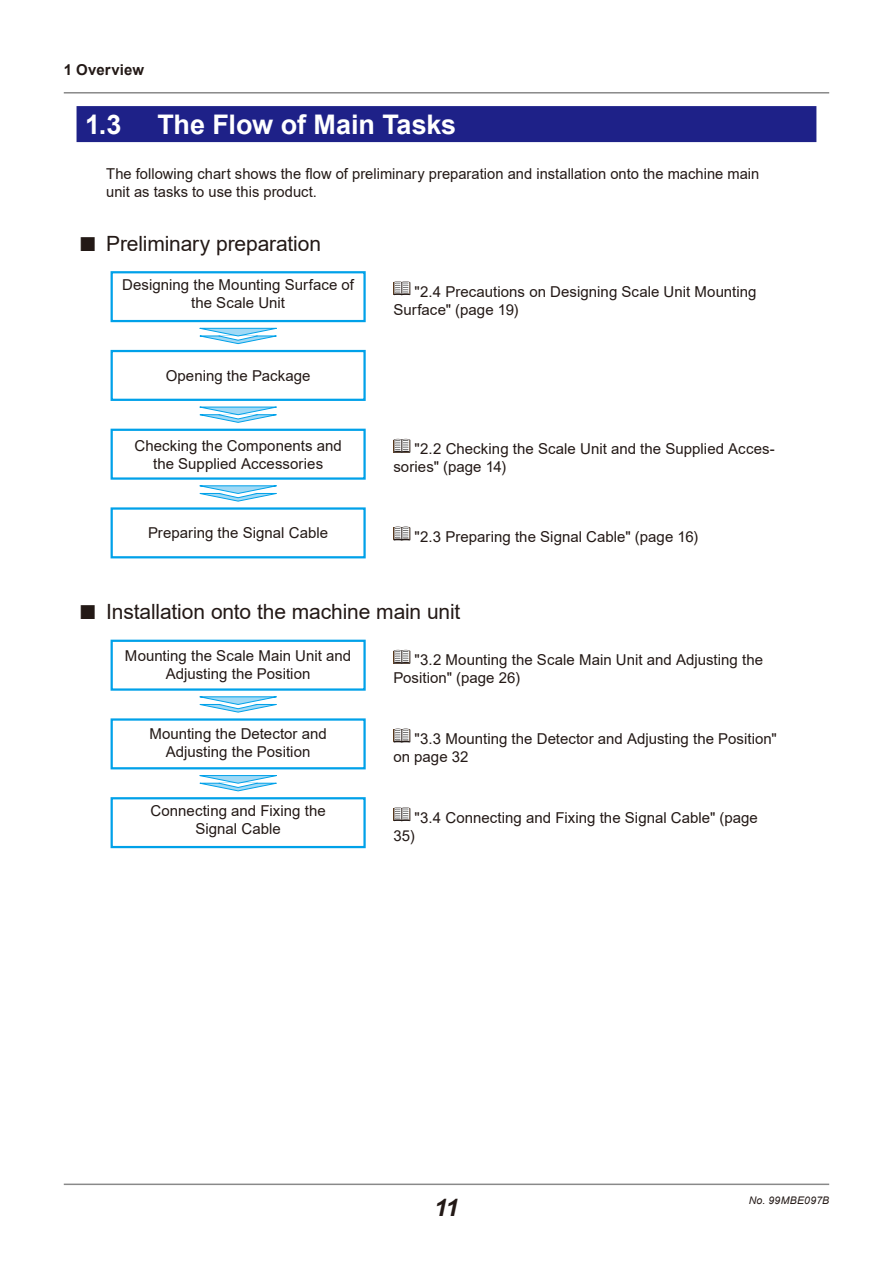
<style>
.page{position:relative;width:893px;height:1263px;background:#fff}
.page>*{position:absolute;margin:0;border:0;box-sizing:border-box;transform-origin:0 0}
.t1{font:700 27px "Arial";letter-spacing:-.005em;color:#fff}
.t2{font:italic 700 24px "Arial";color:#231916}
.t3{font:21px "Arial";letter-spacing:-.01em;color:#231916}
.t4{font:15px/18px "Arial";letter-spacing:.005em;color:#231916}
.t5{font:700 15px "Arial";letter-spacing:.01em;color:#231916}
.t6{font:italic 10.5px "Arial";letter-spacing:.03em;color:#231916}
.s1{font-size:30px}
</style>
<div class="page">
<hr style="left:64px;top:92px;width:765px;height:2px;background:#898989">
<hr style="left:64px;top:1183px;width:765px;height:2px;background:#898989">
<div style="left:77px;top:106px;width:739px;height:36px;background:#1e2188"></div>
<div style="left:111px;top:271px;width:255px;height:51px;border:2px solid #00a1e9"></div>
<svg style="left:393px;top:281px;width:17px;height:14px"></svg>
<svg style="left:199px;top:327px;width:78px;height:17px"></svg>
<div style="left:111px;top:350px;width:255px;height:51px;border:2px solid #00a1e9"></div>
<svg style="left:199px;top:406px;width:78px;height:17px"></svg>
<div style="left:111px;top:429px;width:255px;height:51px;border:2px solid #00a1e9"></div>
<svg style="left:393px;top:439px;width:17px;height:14px"></svg>
<svg style="left:199px;top:485px;width:78px;height:17px"></svg>
<div style="left:111px;top:507px;width:255px;height:51px;border:2px solid #00a1e9"></div>
<svg style="left:393px;top:526px;width:17px;height:15px"></svg>
<svg style="left:393px;top:527px;width:17px;height:13px"></svg>
<div style="left:111px;top:640px;width:255px;height:51px;border:2px solid #00a1e9"></div>
<svg style="left:393px;top:650px;width:17px;height:14px"></svg>
<svg style="left:199px;top:696px;width:78px;height:17px"></svg>
<div style="left:111px;top:718px;width:255px;height:51px;border:2px solid #00a1e9"></div>
<svg style="left:393px;top:728px;width:17px;height:15px"></svg>
<svg style="left:393px;top:729px;width:17px;height:13px"></svg>
<svg style="left:199px;top:775px;width:78px;height:17px"></svg>
<div style="left:111px;top:797px;width:255px;height:51px;border:2px solid #00a1e9"></div>
<svg style="left:393px;top:807px;width:17px;height:14px"></svg>
<p class="t5" style="left:64px;top:59px;width:82px">1 Overview</p>
<h1 class="t1" style="left:85px;top:105px;width:38px">1.3</h1>
<h1 class="t1" style="left:157px;top:105px;width:300px">The Flow of Main Tasks</h1>
<p class="t4" style="left:106px;top:165px;width:655px">The following chart shows the flow of preliminary preparation and installation onto the machine main unit as tasks to use this product.</p>
<h3 class="t3" style="left:79px;top:229px;width:244px"><span class="s1">■</span> Preliminary preparation</h3>
<p class="t4" style="left:122px;top:276px;width:233px;text-align:center">Designing the Mounting Surface of the Scale Unit</p>
<p class="t4" style="left:393px;top:282px;width:365px;text-indent:21px">"2.4 Precautions on Designing Scale Unit Mounting<br>Surface" (page 19)</p>
<p class="t4" style="left:166px;top:366px;width:146px">Opening the Package</p>
<p class="t4" style="left:135px;top:437px;width:209px;text-align:center">Checking the Components and the Supplied Accessories</p>
<p class="t4" style="left:393px;top:440px;width:383px;text-indent:21px">"2.2 Checking the Scale Unit and the Supplied Acces&shy;sories" (page 14)</p>
<p class="t4" style="left:148px;top:524px;width:182px">Preparing the Signal Cable</p>
<p class="t4" style="left:414px;top:527px;width:285px">"2.3 Preparing the Signal Cable" (page 16)</p>
<h3 class="t3" style="left:79px;top:597px;width:383px"><span class="s1">■</span> Installation onto the machine main unit</h3>
<p class="t4" style="left:125px;top:647px;width:228px;text-align:center">Mounting the Scale Main Unit and<br>Adjusting the Position</p>
<p class="t4" style="left:393px;top:651px;width:371px;text-indent:21px">"3.2 Mounting the Scale Main Unit and Adjusting the<br>Position" (page 26)</p>
<p class="t4" style="left:149px;top:725px;width:179px;text-align:center">Mounting the Detector and<br>Adjusting the Position</p>
<p class="t4" style="left:393px;top:729px;width:385px;text-indent:21px">"3.3 Mounting the Detector and Adjusting the Position" on page 32</p>
<p class="t4" style="left:150px;top:802px;width:177px;text-align:center">Connecting and Fixing the<br>Signal Cable</p>
<p class="t4" style="left:393px;top:808px;width:366px;text-indent:21px">"3.4 Connecting and Fixing the Signal Cable" (page<br>35)</p>
<h2 class="t2" style="left:434px;top:1191px;width:26px">11</h2>
<p class="t6" style="left:749px;top:1193px;width:82px">No. 99MBE097B</p>
</div>
